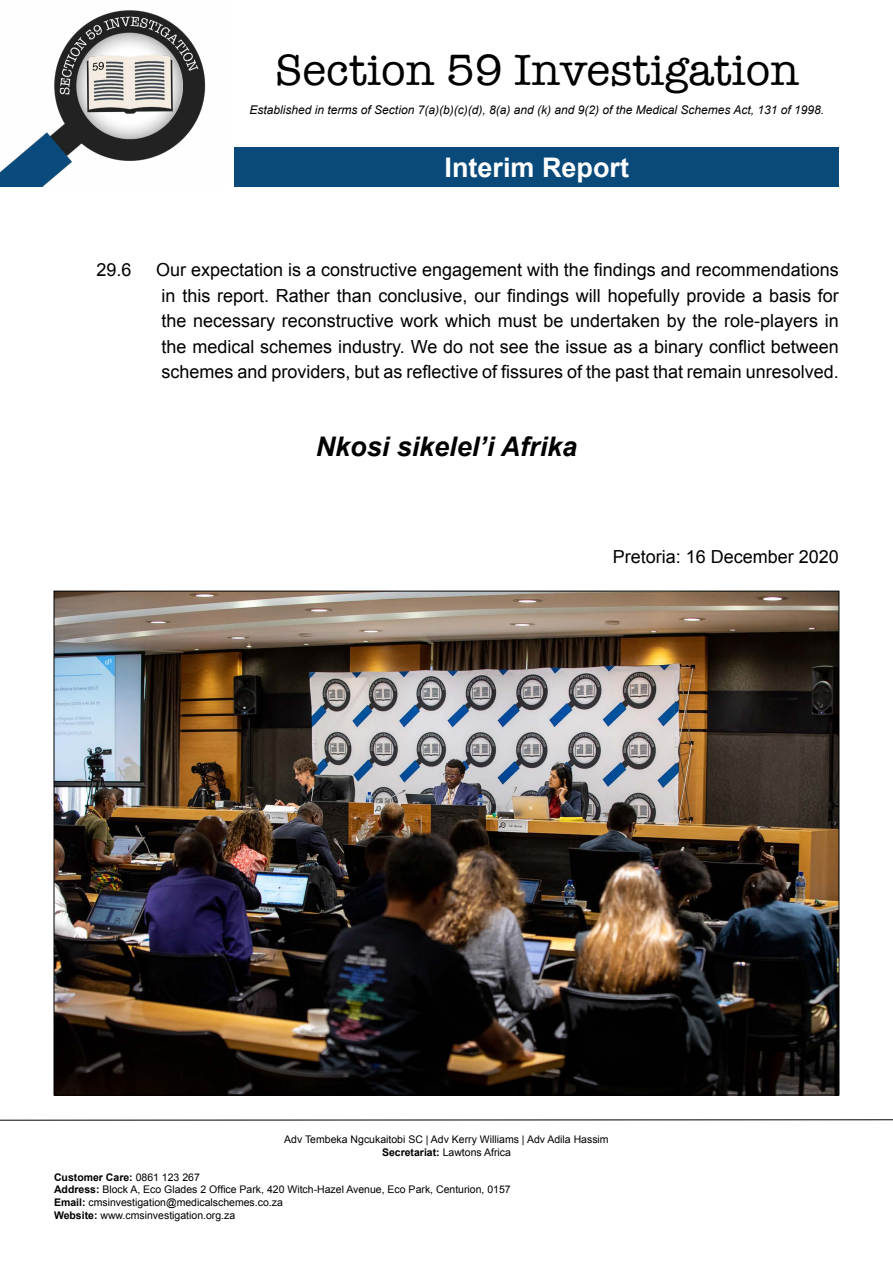
<style>
.page{position:relative;width:893px;height:1263px;background:#fff}
.page>*{position:absolute;margin:0;border:0;box-sizing:border-box;transform-origin:0 0}
.t1{font:45px "American Typewriter";color:#000}
.t2{font:italic 700 27px "Arial";color:#000}
.t3{font:700 27px "Arial";color:#fff}
.t4{font:18px/25.5px "Arial";color:#000;text-align:justify}
.t5{font:italic 12px "Arial";color:#000}
.t6{font:10.5px/12.6px "Arial";color:#000;text-align:center}
.s1{font-weight:700}
</style>
<div class="page">
<hr style="left:0;top:1119px;width:893px;height:1px;background:#000">
<img style="left:0;top:10px;width:206px;height:176px">
<div style="left:235px;top:147px;width:604px;height:39px;background:#094a7b"></div>
<img style="left:56px;top:593px;width:781px;height:500px">
<h1 class="t1" style="left:275px;top:36px;width:526px">Section 59 Investigation</h1>
<p class="t5" style="left:250px;top:102px;width:576px">Established in terms of Section 7(a)(b)(c)(d), 8(a) and (k) and 9(2) of the Medical Schemes Act, 131 of 1998.</p>
<h2 class="t3" style="left:445px;top:149px;width:186px">Interim Report</h2>
<p class="t4" style="left:97px;top:257px;width:37px">29.6</p>
<p class="t4" style="left:156px;top:257px;width:684px">Our expectation is a constructive engagement with the findings and recommendations in this report. Rather than conclusive, our findings will hopefully provide a basis for the necessary reconstructive work which must be undertaken by the role-players in the medical schemes industry. We do not see the issue as a binary conflict between schemes and providers, but as reflective of fissures of the past that remain unresolved.</p>
<h2 class="t2" style="left:316px;top:428px;width:263px">Nkosi sikelel’i Afrika</h2>
<p class="t4" style="left:613px;top:544px;width:228px">Pretoria: 16 December 2020</p>
<p class="t6" style="left:284px;top:1133px;width:326px">Adv Tembeka Ngcukaitobi SC | Adv Kerry Williams | Adv Adila Hassim<br><span class="s1">Secretariat:</span> Lawtons Africa</p>
<p class="t6" style="left:54px;top:1171px;width:458px;text-align:left"><span class="s1">Customer Care:</span> 0861 123 267<br><span class="s1">Address:</span> Block A, Eco Glades 2 Office Park, 420 Witch-Hazel Avenue, Eco Park, Centurion, 0157<br><span class="s1">Email:</span> cmsinvestigation@medicalschemes.co.za<br><span class="s1">Website:</span> www.cmsinvestigation.org.za</p>
</div>
